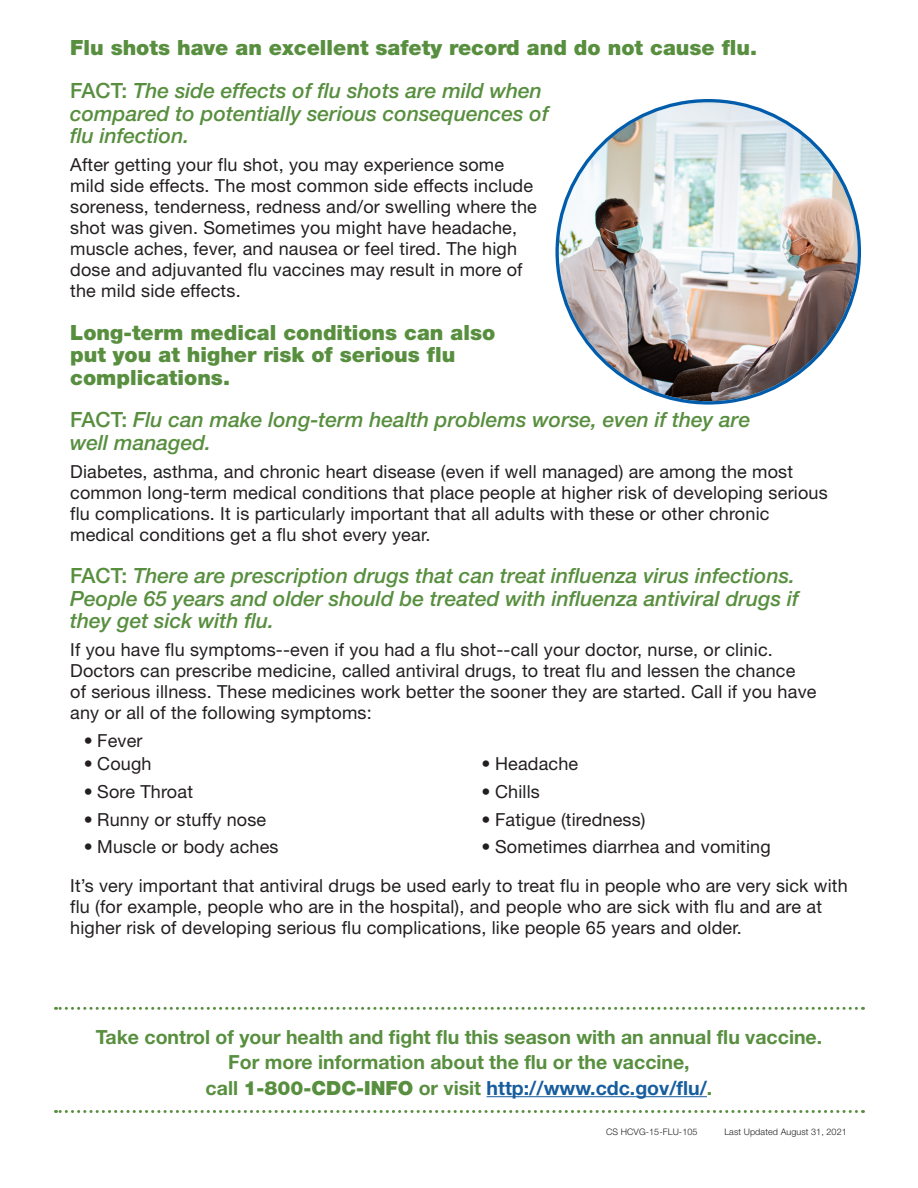
<style>
.page{position:relative;width:918px;height:1188px;background:#fff}
.page>*{position:absolute;margin:0;border:0;box-sizing:border-box;transform-origin:0 0}
.t1{font:italic 500 21px/22.5px "Helvetica Neue LT Std";color:#588f3f}
.t2{font:900 21px/22.5px "Helvetica Neue LT Std";color:#588f3f}
.H2a{font:700 19.5px/25.5px "Helvetica Neue LT Std";color:#588f3f;text-align:center}
.B1__Body{font:18px/21px "Helvetica Neue LT Std";letter-spacing:.01em;color:#231f20}
.t3{font:300 9px "Helvetica Neue LT Std";letter-spacing:.01em;color:#231f20}
.s1{font-style:normal}
.s2{font-weight:900}
.s3{color:#175d9e}
</style>
<div class="page">
<svg style="left:56px;top:1110px;width:800px;height:3px"></svg>
<img style="left:559px;top:102px;width:299px;height:299px;border-radius:149px">
<svg style="left:56px;top:1007px;width:800px;height:3px"></svg>
<hr style="left:487px;top:1096px;width:220px;height:1px;background:#175d9e">
<h2 class="t2" style="left:70px;top:37px;width:688px">Flu shots have an excellent safety record and do not cause flu.</h2>
<h2 class="t1" style="left:70px;top:79px;width:480px"><span class="s1">FACT:</span> The side effects of flu shots are mild when compared to potentially serious consequences of flu infection.</h2>
<p class="B1__Body" style="left:70px;top:154px;width:468px">After getting your flu shot, you may experience some mild side effects. The most common side effects include soreness, tenderness, redness and/or swelling where the shot was given. Sometimes you might have headache, muscle aches, fever, and nausea or feel tired. The high dose and adjuvanted flu vaccines may result in more of the mild side effects.</p>
<h2 class="t2" style="left:70px;top:321px;width:427px">Long-term medical conditions can also put you at higher risk of serious flu complications.</h2>
<h2 class="t1" style="left:70px;top:409px;width:682px"><span class="s1">FACT:</span> Flu can make long-term health problems worse, even if they are well managed.</h2>
<p class="B1__Body" style="left:70px;top:461px;width:759px">Diabetes, asthma, and chronic heart disease (even if well managed) are among the most common long-term medical conditions that place people at higher risk of developing serious flu complications. It is particularly important that all adults with these or other chronic medical conditions get a flu shot every year.</p>
<h2 class="t1" style="left:70px;top:565px;width:730px"><span class="s1">FACT:</span> There are prescription drugs that can treat influenza virus infections.<br>People 65 years and older should be treated with influenza antiviral drugs if they get sick with flu.</h2>
<p class="B1__Body" style="left:70px;top:639px;width:748px">If you have flu symptoms--even if you had a flu shot--call your doctor, nurse, or clinic.<br>Doctors can prescribe medicine, called antiviral drugs, to treat flu and lessen the chance<br>of serious illness. These medicines work better the sooner they are started. Call if you have any or all of the following symptoms:</p>
<p class="B1__Body" style="left:84px;top:730px;width:60px">• Fever</p>
<p class="B1__Body" style="left:84px;top:753px;width:69px">• Cough</p>
<p class="B1__Body" style="left:84px;top:781px;width:111px">• Sore Throat</p>
<p class="B1__Body" style="left:84px;top:809px;width:184px">• Runny or stuffy nose</p>
<p class="B1__Body" style="left:84px;top:836px;width:196px">• Muscle or body aches</p>
<p class="B1__Body" style="left:482px;top:753px;width:98px">• Headache</p>
<p class="B1__Body" style="left:482px;top:781px;width:60px">• Chills</p>
<p class="B1__Body" style="left:482px;top:809px;width:166px">• Fatigue (tiredness)</p>
<p class="B1__Body" style="left:482px;top:836px;width:291px">• Sometimes diarrhea and vomiting</p>
<p class="B1__Body" style="left:70px;top:875px;width:779px">It’s very important that antiviral drugs be used early to treat flu in people who are very sick with flu (for example, people who are in the hospital), and people who are sick with flu and are at higher risk of developing serious flu complications, like people 65 years and older.</p>
<h2 class="H2a" style="left:96px;top:1024px;width:728px">Take control of your health and fight flu this season with an annual flu vaccine.<br>For more information about the flu or the vaccine,<br>call <span class="s2">1-800-CDC-INFO</span> or visit <span class="s3">http://www.cdc.gov/flu/</span>.</h2>
<p class="t3" style="left:606px;top:1126px;width:93px">CS HCVG-15-FLU-105</p>
<p class="t3" style="left:724px;top:1126px;width:124px">Last Updated August 31, 2021</p>
</div>
